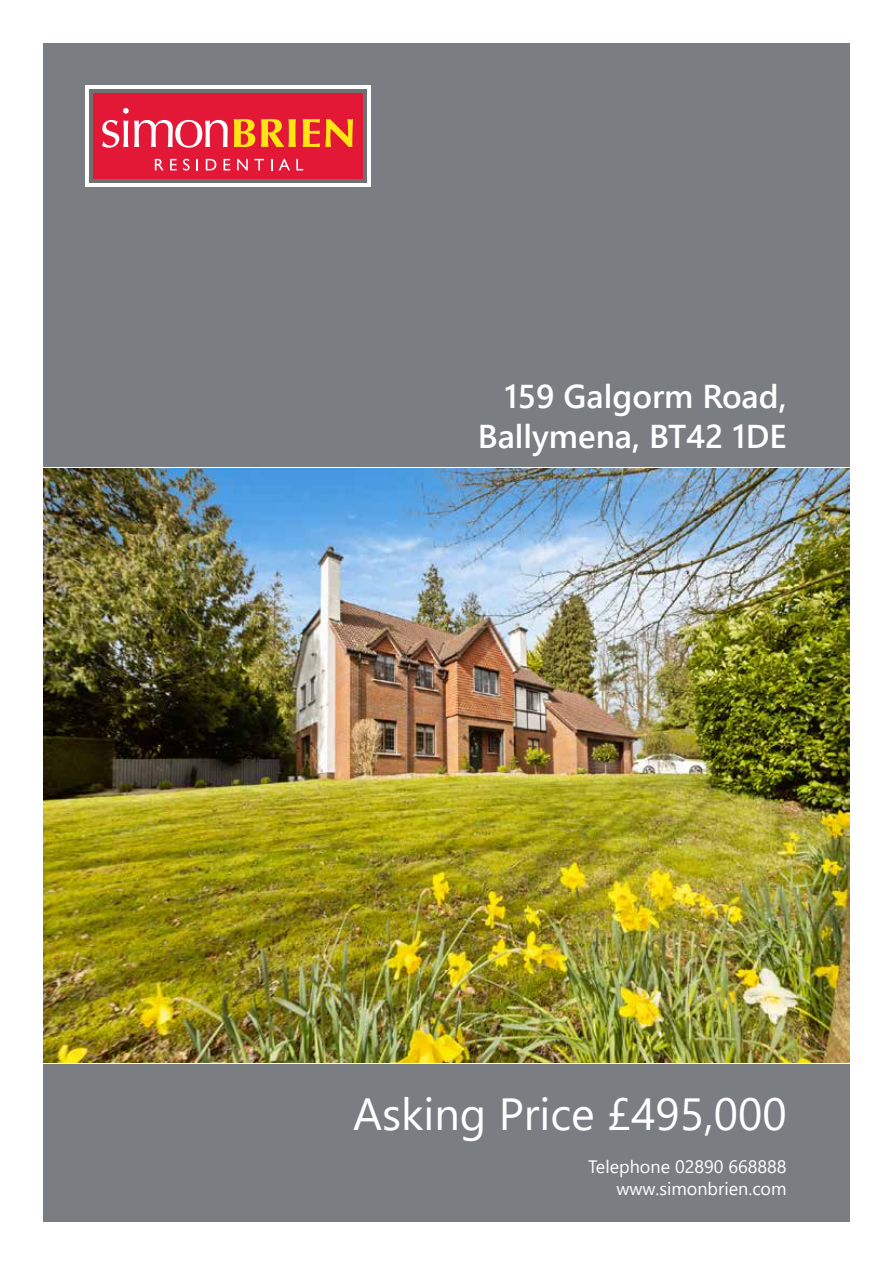
<style>
.page{position:relative;width:893px;height:1263px;background:#fff}
.page>*{position:absolute;margin:0;border:0;box-sizing:border-box;transform-origin:0 0}
.t1{font:45px "Segoe UI";color:#fff}
.t2{font:600 33px/39.6px "Segoe UI";color:#fff;text-align:right}
.t3{font:18px/21.6px "Segoe UI";color:#fff;text-align:right}
</style>
<div class="page">
<div style="left:43px;top:43px;width:807px;height:424px;background:#7a7d82"></div>
<div style="left:43px;top:1064px;width:807px;height:157px;background:#7a7d82"></div>
<img style="left:43px;top:468px;width:807px;height:594px">
<div style="left:85px;top:85px;width:286px;height:102px;background:#fff"></div>
<div style="left:89px;top:89px;width:278px;height:94px;background:#717073"></div>
<div style="left:93px;top:93px;width:270px;height:86px;background:#e31837"></div>
<svg style="left:102px;top:108px;width:126px;height:40px"></svg>
<svg style="left:234px;top:119px;width:21px;height:28px"></svg>
<svg style="left:261px;top:119px;width:35px;height:28px"></svg>
<svg style="left:303px;top:119px;width:50px;height:28px"></svg>
<svg style="left:155px;top:159px;width:9px;height:11px"></svg>
<svg style="left:170px;top:159px;width:7px;height:11px"></svg>
<svg style="left:183px;top:159px;width:7px;height:12px"></svg>
<svg style="left:196px;top:159px;width:2px;height:11px"></svg>
<svg style="left:206px;top:159px;width:10px;height:11px"></svg>
<svg style="left:224px;top:159px;width:6px;height:11px"></svg>
<svg style="left:237px;top:159px;width:11px;height:11px"></svg>
<svg style="left:254px;top:159px;width:10px;height:11px"></svg>
<svg style="left:279px;top:159px;width:11px;height:11px"></svg>
<svg style="left:296px;top:159px;width:7px;height:11px"></svg>
<h2 class="t2" style="left:478px;top:374px;width:310px">159 Galgorm Road,<br>Ballymena, BT42 1DE</h2>
<h1 class="t1" style="left:353px;top:1071px;width:435px">Asking Price £495,000</h1>
<p class="t3" style="left:588px;top:1154px;width:200px">Telephone 02890 668888 www.simonbrien.com</p>
</div>
